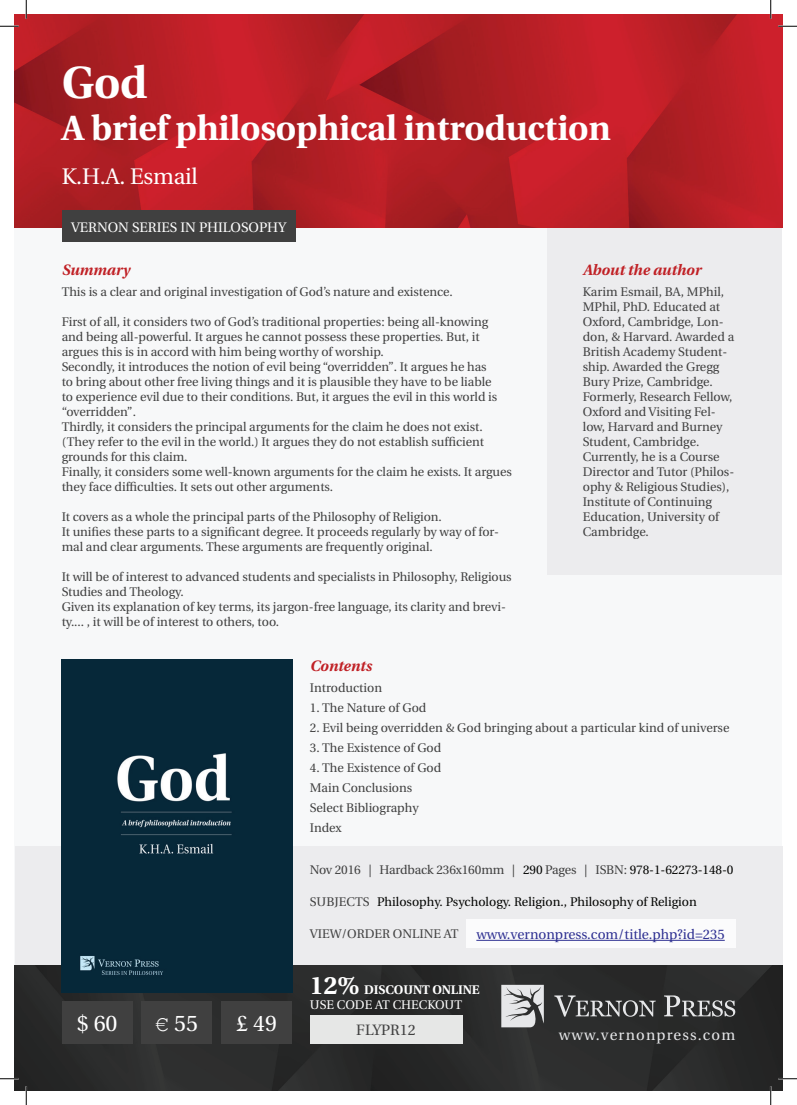
<style>
.page{position:relative;width:797px;height:1105px;background:#fff}
.page>*{position:absolute;margin:0;border:0;box-sizing:border-box;transform-origin:0 0}
.t1{font:700 45px "Utopia";color:#fff}
.t2{font:700 35px "Utopia";letter-spacing:-.005em;color:#fff}
.t3{font:22.5px "Utopia";letter-spacing:-.01em;color:#fff}
.t4{font:italic 700 15px "Utopia";color:#c02025}
.t5{font:15px "Utopia";letter-spacing:.08em;color:#e6e7e9}
.t6{font:15px "Utopia";color:#404040}
.t7{font:13.75px "Utopia";color:#2e3092}
.t8{font:13.75px "Utopia";color:#fff}
.t9{font:12.5px/15px "Utopia";letter-spacing:-.005em;color:#404040}
.t10{font:12.5px "Utopia";color:#040503}
.t11{font:12.5px/15px "Utopia";color:#fff}
.s1{color:#040503}
.s2{font-weight:700;font-size:25px}
.s3{font-weight:700}
.s4{font-family:"Courier New"}
</style>
<div class="page">
<div style="left:15px;top:15px;width:767px;height:1075px;background:#f7f8f9"></div>
<div style="left:547px;top:218px;width:235px;height:21px;background:#ececee"></div>
<img style="left:15px;top:15px;width:767px;height:213px">
<img style="left:15px;top:965px;width:767px;height:125px">
<svg style="left:554px;top:995px;width:101px;height:22px;background:#575858"></svg>
<svg style="left:664px;top:995px;width:71px;height:22px;background:#5f6060"></svg>
<svg style="left:501px;top:985px;width:43px;height:42px;background:#bcbdbe"></svg>
<div style="left:15px;top:847px;width:767px;height:118px;background:#ececee"></div>
<div style="left:62px;top:1001px;width:71px;height:42px;background:#404040"></div>
<div style="left:141px;top:1001px;width:71px;height:42px;background:#404040"></div>
<div style="left:221px;top:1001px;width:71px;height:42px;background:#404040"></div>
<div style="left:310px;top:1015px;width:152px;height:28px;background:#e6e7e6"></div>
<div style="left:547px;top:235px;width:235px;height:340px;background:#ececee"></div>
<div style="left:466px;top:919px;width:269px;height:29px;background:#fbfbfc"></div>
<hr style="left:476px;top:940px;width:248px;height:1px;background:#2e3092">
<div style="left:62px;top:211px;width:234px;height:31px;background:#404040"></div>
<div style="left:62px;top:659px;width:230px;height:333px;background:#062839"></div>
<svg style="left:0;top:25px;width:19px;height:2px"></svg>
<svg style="left:778px;top:25px;width:19px;height:2px"></svg>
<svg style="left:0;top:1078px;width:19px;height:1px"></svg>
<svg style="left:778px;top:1078px;width:19px;height:1px"></svg>
<svg style="left:25px;top:0;width:2px;height:19px"></svg>
<svg style="left:25px;top:1086px;width:2px;height:19px"></svg>
<svg style="left:770px;top:0;width:1px;height:19px"></svg>
<svg style="left:770px;top:1086px;width:1px;height:19px"></svg>
<h1 class="t1" style="left:62px;top:56px;width:87px">God</h1>
<h2 class="t2" style="left:62px;top:108px;width:550px">A brief philosophical introduction</h2>
<h3 class="t3" style="left:62px;top:164px;width:138px">K.H.A. Esmail</h3>
<p class="t8" style="left:71px;top:220px;width:216px">VERNON SERIES IN PHILOSOPHY</p>
<p class="t4" style="left:62px;top:261px;width:70px">Summary</p>
<p class="t9" style="left:62px;top:284px;width:392px">This is a clear and original investigation of God’s nature and existence.</p>
<p class="t9" style="left:62px;top:314px;width:451px">First of all, it considers two of God’s traditional properties: being all-knowing and being all-powerful. It argues he cannot possess these properties. But, it argues this is in accord with him being worthy of worship.<br>Secondly, it introduces the notion of evil being “overridden”. It argues he has<br>to bring about other free living things and it is plausible they have to be liable<br>to experience evil due to their conditions. But, it argues the evil in this world is “overridden”.<br>Thirdly, it considers the principal arguments for the claim he does not exist. (They refer to the evil in the world.) It argues they do not establish sufficient grounds for this claim.<br>Finally, it considers some well-known arguments for the claim he exists. It argues they face difficulties. It sets out other arguments.</p>
<p class="t9" style="left:62px;top:509px;width:439px">It covers as a whole the principal parts of the Philosophy of Religion.<br>It unifies these parts to a significant degree. It proceeds regularly by way of for&shy;mal and clear arguments. These arguments are frequently original.</p>
<p class="t9" style="left:62px;top:569px;width:451px">It will be of interest to advanced students and specialists in Philosophy, Religious Studies and Theology.<br>Given its explanation of key terms, its jargon-free language, its clarity and brevi&shy;ty.... , it will be of interest to others, too.</p>
<p class="t4" style="left:310px;top:657px;width:63px">Contents</p>
<p class="t4" style="left:583px;top:261px;width:120px">About the author</p>
<p class="t9" style="left:583px;top:284px;width:153px">Karim Esmail, BA, MPhil,<br>MPhil, PhD. Educated at<br>Oxford, Cambridge, Lon&shy;don, &amp; Harvard. Awarded a<br>British Academy Student&shy;ship. Awarded the Gregg<br>Bury Prize, Cambridge.<br>Formerly, Research Fellow,<br>Oxford and Visiting Fel&shy;low, Harvard and Burney<br>Student, Cambridge.<br>Currently, he is a Course<br>Director and Tutor (Philos&shy;ophy &amp; Religious Studies),<br>Institute of Continuing<br>Education, University of<br>Cambridge.</p>
<p class="t9" style="left:310px;top:680px;width:74px">Introduction</p>
<p class="t9" style="left:310px;top:700px;width:118px">1. The Nature of God</p>
<p class="t9" style="left:310px;top:720px;width:421px">2. Evil being overridden &amp; God bringing about a particular kind of universe</p>
<p class="t9" style="left:310px;top:740px;width:133px">3. The Existence of God</p>
<p class="t9" style="left:310px;top:758px;width:133px;line-height:20px">4. The Existence of God<br>Main Conclusions<br>Select Bibliography<br>Index</p>
<p class="t9" style="left:310px;top:863px;width:425px">Nov 2016 | Hardback 236x160mm | <span class="s1">290</span> Pages | ISBN: <span class="s1">978-1-62273-148-0</span></p>
<p class="t10" style="left:377px;top:895px;width:321px">Philosophy. Psychology. Religion., Philosophy of Religion</p>
<p class="t9" style="left:310px;top:895px;width:61px">SUBJECTS</p>
<p class="t7" style="left:476px;top:927px;width:250px">www.vernonpress.com/title.php?id=235</p>
<p class="t9" style="left:310px;top:927px;width:150px">VIEW/ORDER ONLINE AT</p>
<p class="t11" style="left:310px;top:983px;width:171px"><span class="s2">12%</span> <span class="s3">DISCOUNT ONLINE<br></span>USE CODE AT CHECKOUT</p>
<h3 class="t3" style="left:77px;top:1011px;width:42px">$ 60</h3>
<h3 class="t3" style="left:156px;top:1011px;width:44px"><span class="s4">€</span> 55</h3>
<h3 class="t3" style="left:236px;top:1011px;width:42px">£ 49</h3>
<p class="t6" style="left:356px;top:1022px;width:61px">FLYPR12</p>
<p class="t5" style="left:559px;top:1026px;width:178px">www.vernonpress.com</p>
</div>
